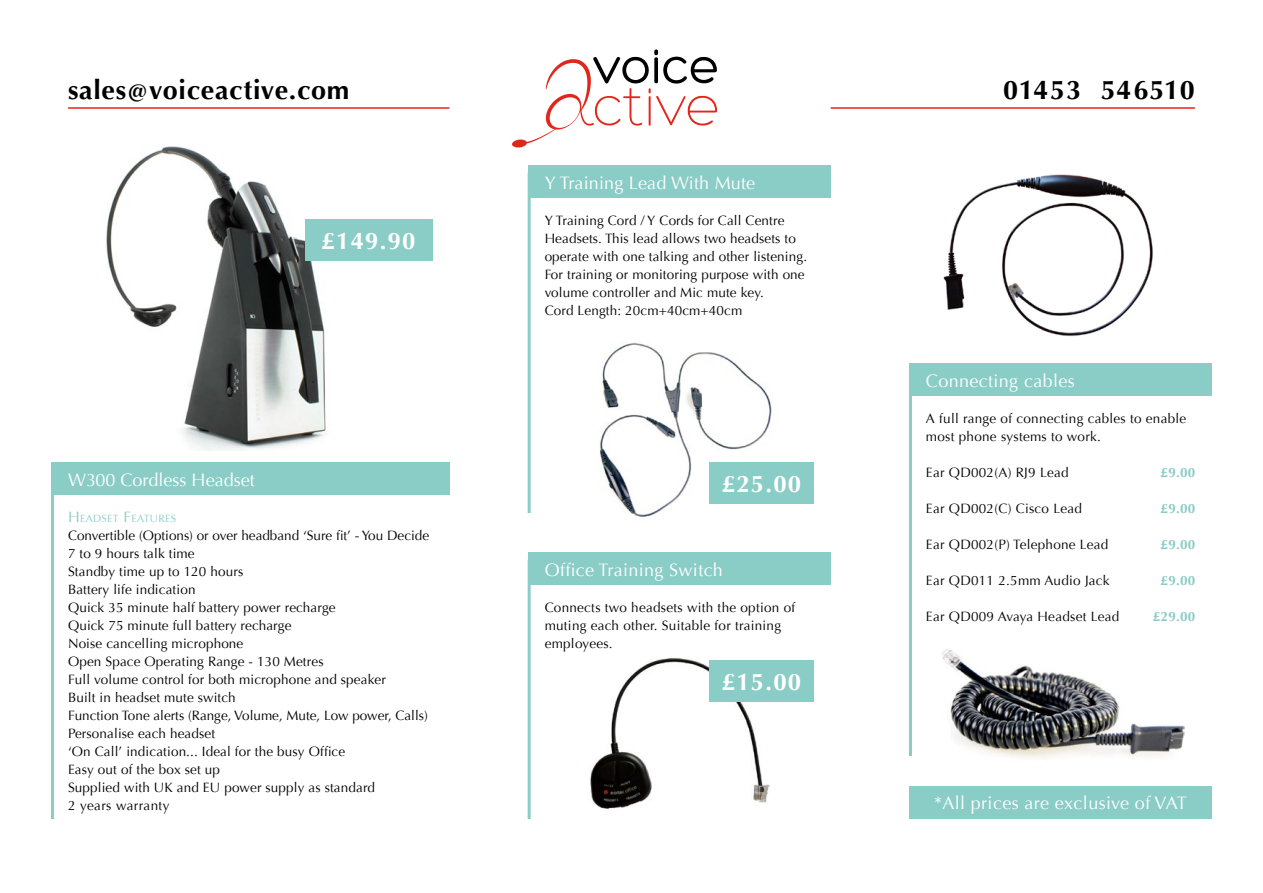
<style>
.page{position:relative;width:1263px;height:893px;background:#fff}
.page>*{position:absolute;margin:0;border:0;box-sizing:border-box;transform-origin:0 0}
.t1{font:300 56.7px "Hero";color:#e3251a}
.t2{font:50.55px "Hero";color:#000}
.t3{font:700 27px "Optima";letter-spacing:.025em;color:#000}
.t4{font:700 24px "Optima";letter-spacing:.05em;color:#fff}
.t5{font:18px "Optima";letter-spacing:.02em;color:#fff}
.t6{font:18px "Optima";color:#fff}
.t7{font:13.5px/18px "Optima";letter-spacing:.01em;color:#000}
.t8{font:700 13.5px "Optima";letter-spacing:.02em;color:#8accc6}
.t9{font:10.5px "Optima";letter-spacing:.035em;color:#8accc6}
.s1{font-size:15px}
</style>
<div class="page">
<hr style="left:51px;top:477px;width:3px;height:342px;background:#8accc6">
<hr style="left:909px;top:369px;width:3px;height:387px;background:#8accc6">
<hr style="left:528px;top:172px;width:3px;height:341px;background:#8accc6">
<hr style="left:528px;top:559px;width:3px;height:260px;background:#8accc6">
<div style="left:51px;top:463px;width:398px;height:32px;background:#8accc6"></div>
<div style="left:528px;top:166px;width:303px;height:32px;background:#8accc6"></div>
<div style="left:528px;top:553px;width:303px;height:32px;background:#8accc6"></div>
<img style="left:600px;top:342px;width:174px;height:175px">
<img style="left:941px;top:649px;width:243px;height:138px">
<img style="left:106px;top:146px;width:248px;height:304px">
<div style="left:709px;top:463px;width:105px;height:41px;background:#8accc6"></div>
<div style="left:305px;top:220px;width:127px;height:41px;background:#8accc6"></div>
<img style="left:590px;top:658px;width:179px;height:151px">
<div style="left:709px;top:661px;width:105px;height:41px;background:#8accc6"></div>
<div style="left:909px;top:364px;width:303px;height:32px;background:#8accc6"></div>
<div style="left:909px;top:787px;width:303px;height:32px;background:#8accc6"></div>
<img style="left:943px;top:174px;width:210px;height:162px">
<hr style="left:68px;top:107px;width:381px;height:2px;background:#e4261a">
<hr style="left:831px;top:107px;width:364px;height:2px;background:#e4261a">
<svg style="left:512px;top:59px;width:82px;height:89px"></svg>
<h2 class="t2" style="left:593px;top:41px;width:128px">voice</h2>
<h3 class="t3" style="left:68px;top:74px;width:283px">sales@voiceactive.com</h3>
<h3 class="t3" style="left:1003px;top:74px;width:193px">01453 546510</h3>
<h1 class="t1" style="left:592px;top:78px;width:129px">ctive</h1>
<h3 class="t4" style="left:322px;top:226px;width:95px">£149.90</h3>
<h3 class="t6" style="left:68px;top:469px;width:188px">W300 Cordless Headset</h3>
<p class="t9" style="left:68px;top:512px;width:109px"><span class="s1">H</span>EADSET <span class="s1">F</span>EATURES</p>
<p class="t7" style="left:68px;top:527px;width:363px">Convertible (Options) or over headband ‘Sure fit’ - You Decide 7 to 9 hours talk time<br>Standby time up to 120 hours<br>Battery life indication<br>Quick 35 minute half battery power recharge<br>Quick 75 minute full battery recharge<br>Noise cancelling microphone<br>Open Space Operating Range - 130 Metres<br>Full volume control for both microphone and speaker<br>Built in headset mute switch<br>Function Tone alerts (Range, Volume, Mute, Low power, Calls)<br>Personalise each headset<br>‘On Call’ indication... Ideal for the busy Office<br>Easy out of the box set up<br>Supplied with UK and EU power supply as standard<br>2 years warranty</p>
<h3 class="t5" style="left:545px;top:172px;width:212px">Y Training Lead With Mute</h3>
<p class="t7" style="left:545px;top:212px;width:264px">Y Training Cord / Y Cords for Call Centre Headsets. This lead allows two headsets to operate with one talking and other listening.<br>For training or monitoring purpose with one volume controller and Mic mute key.<br>Cord Length: 20cm+40cm+40cm</p>
<h3 class="t4" style="left:722px;top:469px;width:81px">£25.00</h3>
<h3 class="t5" style="left:545px;top:559px;width:180px">Office Training Switch</h3>
<p class="t7" style="left:545px;top:599px;width:252px">Connects two headsets with the option of muting each other. Suitable for training employees.</p>
<h3 class="t4" style="left:722px;top:667px;width:81px">£15.00</h3>
<h3 class="t5" style="left:926px;top:370px;width:150px">Connecting cables</h3>
<p class="t7" style="left:926px;top:410px;width:262px">A full range of connecting cables to enable most phone systems to work.</p>
<p class="t7" style="left:926px;top:464px;width:144px">Ear QD002(A) RJ9 Lead</p>
<p class="t7" style="left:926px;top:500px;width:157px">Ear QD002(C) Cisco Lead</p>
<p class="t7" style="left:926px;top:536px;width:184px">Ear QD002(P) Telephone Lead</p>
<p class="t7" style="left:926px;top:572px;width:185px">Ear QD011 2.5mm Audio Jack</p>
<p class="t7" style="left:926px;top:608px;width:195px">Ear QD009 Avaya Headset Lead</p>
<p class="t8" style="left:1160px;top:465px;width:36px">£9.00</p>
<p class="t8" style="left:1160px;top:501px;width:36px">£9.00</p>
<p class="t8" style="left:1160px;top:537px;width:36px">£9.00</p>
<p class="t8" style="left:1160px;top:573px;width:36px">£9.00</p>
<p class="t8" style="left:1153px;top:609px;width:44px">£29.00</p>
<h3 class="t5" style="left:934px;top:792px;width:254px">*All prices are exclusive of VAT</h3>
</div>
